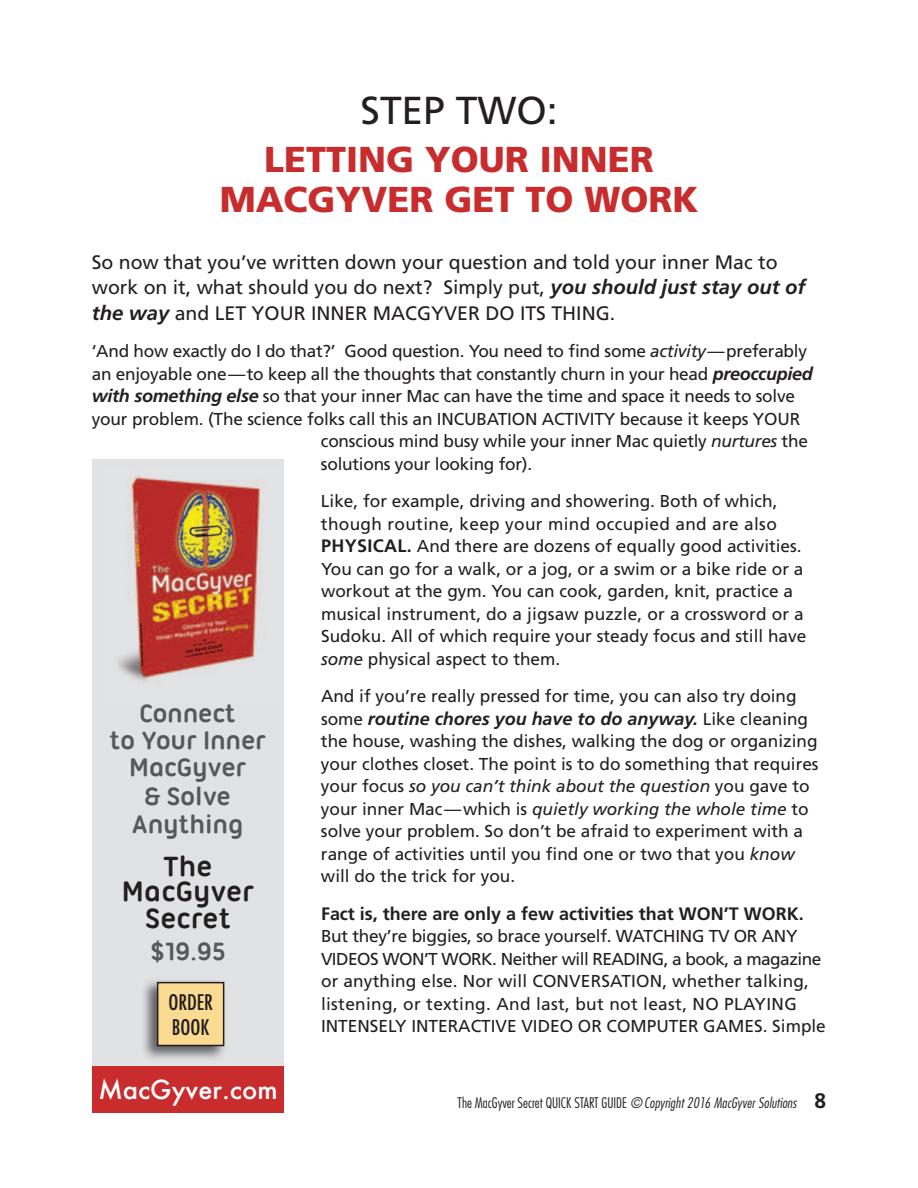
<style>
.page{position:relative;width:918px;height:1188px;background:#fff}
.page>*{position:absolute;margin:0;border:0;box-sizing:border-box;transform-origin:0 0}
.t1{font:39px "Frutiger";color:#231f20}
.t2{font:900 36px/40.5px "Frutiger";color:#c92c2d;text-align:center}
.t3{font:700 30px/26.2px "Ubuntu Titling";color:#231f20;text-align:center}
.t4{font:700 27px/27.8px "Ubuntu Titling";letter-spacing:-.01em;color:#57585a;text-align:center}
.t5{font:500 25.5px "Futura";color:#fff}
.t6{font:condensed 21px/25.5px "Futura";color:#231f20}
.t7{font:19.5px/25.5px "Frutiger";color:#231f20}
.t8{font:italic 700 18px "Frutiger";color:#231f20}
.t9{font:700 18px "Frutiger";color:#231f20}
.t10{font:17.25px/22.5px "Frutiger";color:#231f20}
.t11{font:300 condensed 14.25px "Futura";color:#231f20}
.s1{font-weight:700;font-style:italic;font-size:20.25px}
.s2{font-style:italic}
.s3{font-weight:700;font-style:italic;font-size:18px}
.s4{font-weight:700;font-size:18px}
.s5{font-weight:400;font-style:normal;font-size:17.25px}
.s6{font-weight:400;font-style:italic}
.s7{font-family:"Frutiger";font-weight:700;font-stretch:normal;font-size:21px}
</style>
<div class="page">
<div style="left:92px;top:459px;width:192px;height:608px;background:#e1e2e4"></div>
<img style="left:118px;top:475px;width:144px;height:207px">
<img style="left:144px;top:981px;width:81px;height:78px">
<div style="left:158px;top:983px;width:66px;height:63px;background:#fbda91"></div>
<div style="left:157px;top:982px;width:67px;height:64px;border:2px solid #231f20"></div>
<div style="left:92px;top:1066px;width:192px;height:47px;background:#c92c2d"></div>
<h1 class="t1" style="left:361px;top:94px;width:199px">STEP TWO:</h1>
<h2 class="t2" style="left:220px;top:142px;width:480px">LETTING YOUR INNER<br>MACGYVER GET TO WORK</h2>
<p class="t7" style="left:92px;top:251px;width:715px">So now that you’ve written down your question and told your inner Mac to work on it, what should you do next? Simply put, <span class="s1">you should just stay out of the way</span> and LET YOUR INNER MACGYVER DO ITS THING.</p>
<p class="t10" style="left:92px;top:341px;width:717px">‘And how exactly do I do that?’ Good question. You need to find some <span class="s2">activity</span>—preferably</p>
<p class="t10" style="left:92px;top:364px;width:723px">an enjoyable one—to keep all the thoughts that constantly churn in your head <span class="s3">preoccupied</span></p>
<p class="t10" style="left:92px;top:386px;width:705px"><span class="s3">with something else</span> so that your inner Mac can have the time and space it needs to solve</p>
<p class="t10" style="left:92px;top:409px;width:710px">your problem. (The science folks call this an INCUBATION ACTIVITY because it keeps YOUR</p>
<p class="t10" style="left:321px;top:431px;width:488px">conscious mind busy while your inner Mac quietly <span class="s2">nurtures</span> the</p>
<p class="t10" style="left:321px;top:454px;width:213px">solutions your looking for).</p>
<p class="t10" style="left:321px;top:491px;width:487px">Like, for example, driving and showering. Both of which, though routine, keep your mind occupied and are also <span class="s4">PHYSICAL.</span> And there are dozens of equally good activities.<br>You can go for a walk, or a jog, or a swim or a bike ride or a workout at the gym. You can cook, garden, knit, practice a musical instrument, do a jigsaw puzzle, or a crossword or a Sudoku. All of which require your steady focus and still have <span class="s2">some</span> physical aspect to them.</p>
<p class="t10" style="left:321px;top:686px;width:477px">And if you’re really pressed for time, you can also try doing</p>
<p class="t8" style="left:321px;top:711px;width:489px"><span class="s5">some</span> routine chores you have to do anyway. <span class="s5">Like cleaning</span></p>
<p class="t10" style="left:321px;top:731px;width:499px">the house, washing the dishes, walking the dog or organizing your clothes closet. The point is to do something that requires your focus <span class="s2">so you can’t think about the question</span> you gave to your inner Mac—which is <span class="s2">quietly working the whole time</span> to solve your problem. So don’t be afraid to experiment with a range of activities until you find one or two that you <span class="s2">know </span>will do the trick for you.</p>
<p class="t9" style="left:321px;top:906px;width:484px">Fact is, there are only a few activities that WON’T WORK.</p>
<p class="t10" style="left:321px;top:926px;width:506px">But they’re biggies, so brace yourself. WATCHING TV OR ANY VIDEOS WON’T WORK. Neither will READING, a book, a magazine or anything else. Nor will CONVERSATION, whether talking, listening, or texting. And last, but not least, NO PLAYING INTENSELY INTERACTIVE VIDEO OR COMPUTER GAMES. Simple</p>
<h3 class="t4" style="left:109px;top:702px;width:158px">Connect<br>to Your Inner<br>MacGyver<br>&amp; Solve<br>Anything</h3>
<h3 class="t3" style="left:122px;top:855px;width:134px">The<br>MacGyver<br>Secret</h3>
<h3 class="t4" style="left:150px;top:939px;width:77px">$19.95</h3>
<p class="t6" style="left:168px;top:990px;width:46px">ORDER<br>BOOK</p>
<h3 class="t5" style="left:98px;top:1072px;width:181px">MacGyver.com</h3>
<p class="t11" style="left:458px;top:1096px;width:370px">The MacGyver Secret QUICK START GUIDE <span class="s6">©</span> <span class="s2">Copyright 2016 MacGyver Solutions</span> <span class="s7">8</span></p>
</div>
